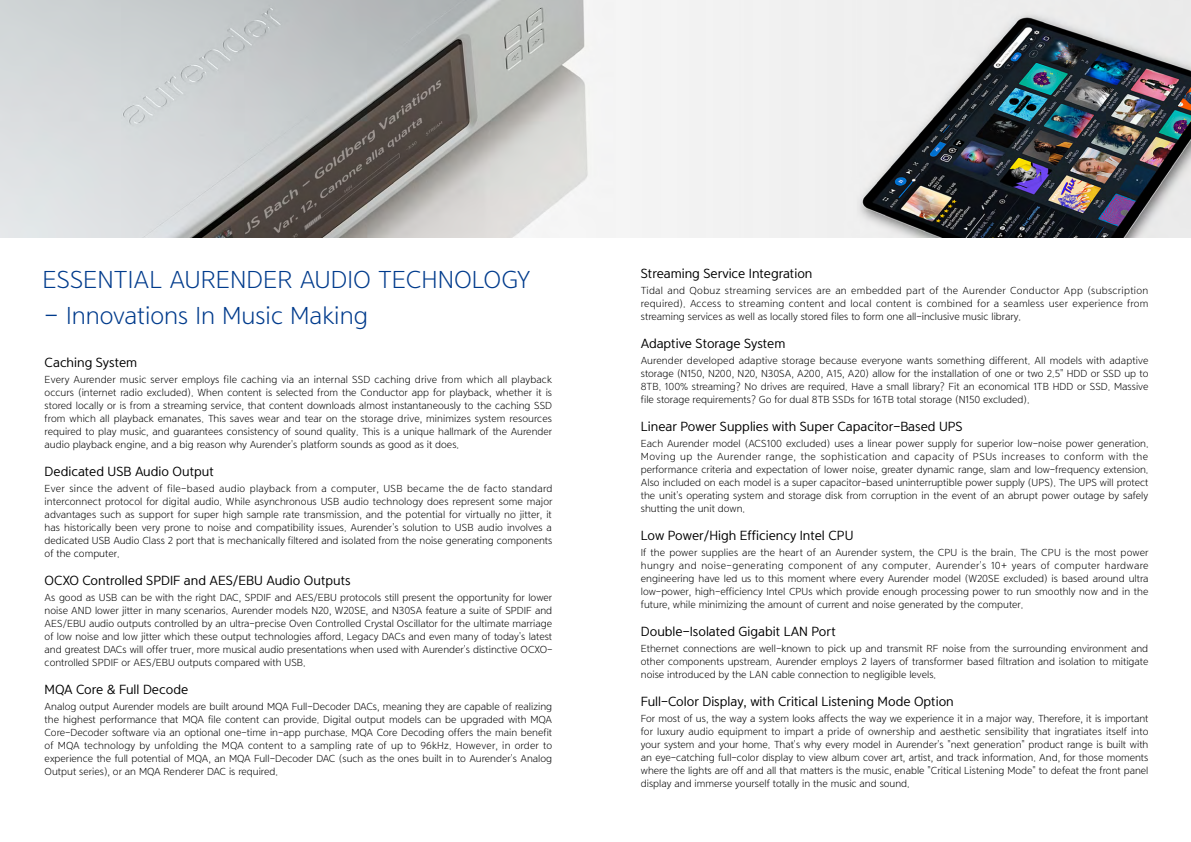
<style>
.page{position:relative;width:1191px;height:842px;background:#fff}
.page>*{position:absolute;margin:0;border:0;box-sizing:border-box;transform-origin:0 0}
.t1{font:24px "Yoon Gothic Pro 730";color:#003b8c}
.t2{font:12px "Yoon Gothic Pro 750";color:#000}
.t3{font:10px/13px "Yoon Gothic Pro 730";color:#000;text-align:justify}
</style>
<div class="page">
<img style="left:0;top:0;width:1191px;height:237px">
<h1 class="t1" style="left:43px;top:265px;width:490px">ESSENTIAL AURENDER AUDIO TECHNOLOGY</h1>
<h1 class="t1" style="left:44px;top:301px;width:326px">– Innovations In Music Making</h1>
<p class="t2" style="left:45px;top:354px;width:94px">Caching System</p>
<p class="t3" style="left:45px;top:373px;width:509px">Every Aurender music server employs file caching via an internal SSD caching drive from which all playback occurs (internet radio excluded). When content is selected from the Conductor app for playback, whether it is stored locally or is from a streaming service, that content downloads almost instantaneously to the caching SSD from which all playback emanates. This saves wear and tear on the storage drive, minimizes system resources required to play music, and guarantees consistency of sound quality. This is a unique hallmark of the Aurender audio playback engine, and a big reason why Aurender's platform sounds as good as it does.</p>
<p class="t2" style="left:45px;top:463px;width:171px">Dedicated USB Audio Output</p>
<p class="t3" style="left:45px;top:482px;width:509px">Ever since the advent of file-based audio playback from a computer, USB became the de facto standard interconnect protocol for digital audio. While asynchronous USB audio technology does represent some major advantages such as support for super high sample rate transmission, and the potential for virtually no jitter, it has historically been very prone to noise and compatibility issues. Aurender's solution to USB audio involves a dedicated USB Audio Class 2 port that is mechanically filtered and isolated from the noise generating components of the computer.</p>
<p class="t2" style="left:45px;top:572px;width:307px">OCXO Controlled SPDIF and AES/EBU Audio Outputs</p>
<p class="t3" style="left:45px;top:591px;width:509px">As good as USB can be with the right DAC, SPDIF and AES/EBU protocols still present the opportunity for lower noise AND lower jitter in many scenarios. Aurender models N20, W20SE, and N30SA feature a suite of SPDIF and AES/EBU audio outputs controlled by an ultra-precise Oven Controlled Crystal Oscillator for the ultimate marriage of low noise and low jitter which these output technologies afford. Legacy DACs and even many of today's latest and greatest DACs will offer truer, more musical audio presentations when used with Aurender's distinctive OCXO&shy;controlled SPDIF or AES/EBU outputs compared with USB.</p>
<p class="t2" style="left:45px;top:681px;width:145px">MQA Core &amp; Full Decode</p>
<p class="t3" style="left:45px;top:700px;width:509px">Analog output Aurender models are built around MQA Full-Decoder DACs, meaning they are capable of realizing the highest performance that MQA file content can provide. Digital output models can be upgraded with MQA Core-Decoder software via an optional one-time in-app purchase. MQA Core Decoding offers the main benefit of MQA technology by unfolding the MQA content to a sampling rate of up to 96kHz. However, in order to experience the full potential of MQA, an MQA Full-Decoder DAC (such as the ones built in to Aurender's Analog Output series), or an MQA Renderer DAC is required.</p>
<p class="t2" style="left:641px;top:266px;width:173px">Streaming Service Integration</p>
<p class="t3" style="left:641px;top:284px;width:509px">Tidal and Qobuz streaming services are an embedded part of the Aurender Conductor App (subscription required). Access to streaming content and local content is combined for a seamless user experience from streaming services as well as locally stored files to form one all-inclusive music library.</p>
<p class="t2" style="left:641px;top:336px;width:146px">Adaptive Storage System</p>
<p class="t3" style="left:641px;top:354px;width:509px">Aurender developed adaptive storage because everyone wants something different. All models with adaptive storage (N150, N200, N20, N30SA, A200, A15, A20) allow for the installation of one or two 2.5" HDD or SSD up to 8TB. 100% streaming? No drives are required. Have a small library? Fit an economical 1TB HDD or SSD. Massive file storage requirements? Go for dual 8TB SSDs for 16TB total storage (N150 excluded).</p>
<p class="t2" style="left:641px;top:419px;width:323px">Linear Power Supplies with Super Capacitor-Based UPS</p>
<p class="t3" style="left:641px;top:437px;width:509px">Each Aurender model (ACS100 excluded) uses a linear power supply for superior low-noise power generation.<br>Moving up the Aurender range, the sophistication and capacity of PSUs increases to conform with the performance criteria and expectation of lower noise, greater dynamic range, slam and low-frequency extension.<br>Also included on each model is a super capacitor-based uninterruptible power supply (UPS). The UPS will protect the unit's operating system and storage disk from corruption in the event of an abrupt power outage by safely shutting the unit down.</p>
<p class="t2" style="left:641px;top:528px;width:214px">Low Power/High Efficiency Intel CPU</p>
<p class="t3" style="left:641px;top:546px;width:509px">If the power supplies are the heart of an Aurender system, the CPU is the brain. The CPU is the most power hungry and noise-generating component of any computer. Aurender's 10+ years of computer hardware engineering have led us to this moment where every Aurender model (W20SE excluded) is based around ultra low-power, high-efficiency Intel CPUs which provide enough processing power to run smoothly now and in the future, while minimizing the amount of current and noise generated by the computer.</p>
<p class="t2" style="left:641px;top:624px;width:196px">Double-Isolated Gigabit LAN Port</p>
<p class="t3" style="left:641px;top:642px;width:509px">Ethernet connections are well-known to pick up and transmit RF noise from the surrounding environment and other components upstream. Aurender employs 2 layers of transformer based filtration and isolation to mitigate noise introduced by the LAN cable connection to negligible levels.</p>
<p class="t2" style="left:641px;top:694px;width:314px">Full-Color Display, with Critical Listening Mode Option</p>
<p class="t3" style="left:641px;top:712px;width:509px">For most of us, the way a system looks affects the way we experience it in a major way. Therefore, it is important for luxury audio equipment to impart a pride of ownership and aesthetic sensibility that ingratiates itself into your system and your home. That's why every model in Aurender's "next generation" product range is built with an eye-catching full-color display to view album cover art, artist, and track information. And, for those moments where the lights are off and all that matters is the music, enable "Critical Listening Mode" to defeat the front panel display and immerse yourself totally in the music and sound.</p>
</div>
